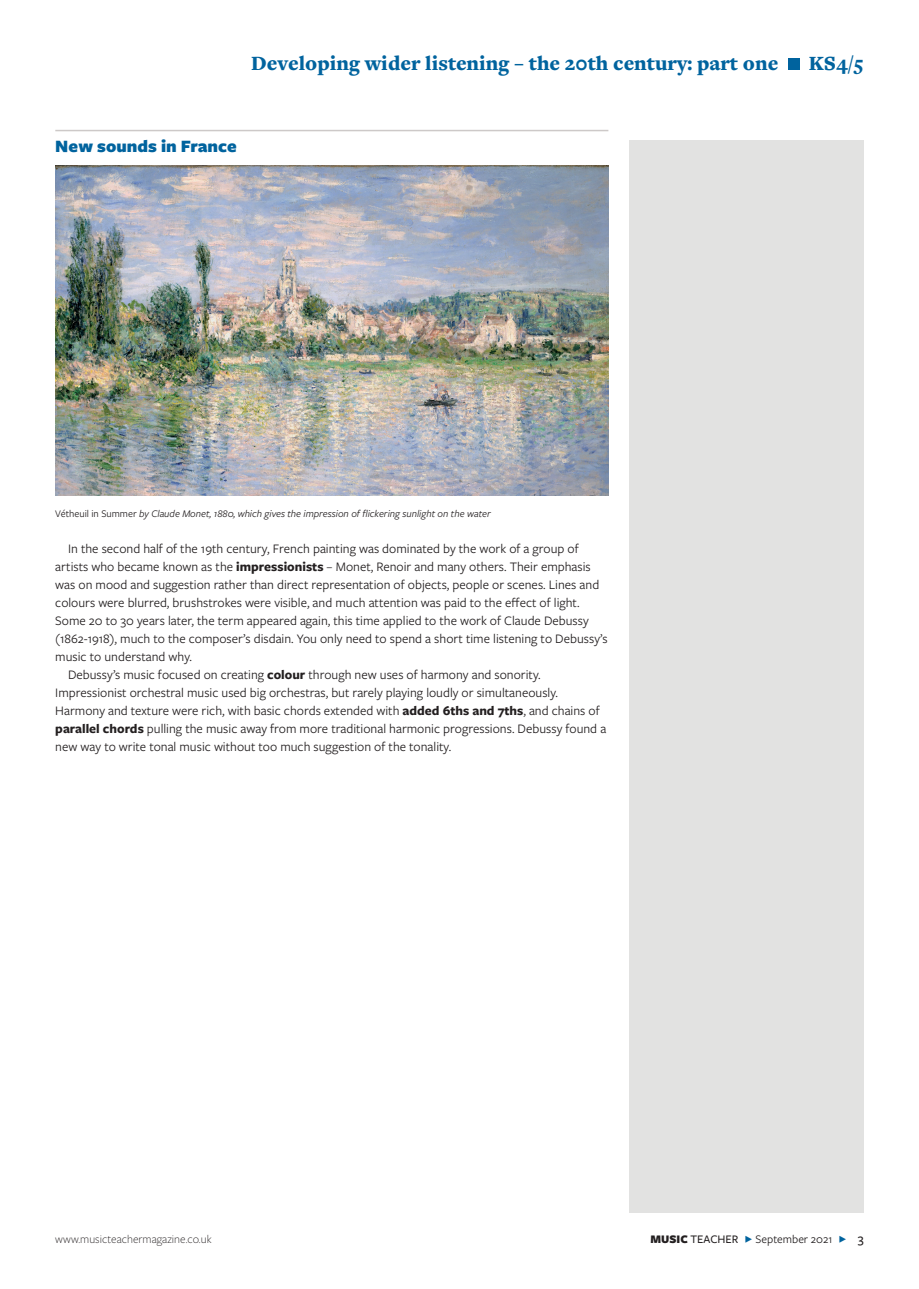
<style>
.page{position:relative;width:919px;height:1289px;background:#fff}
.page>*{position:absolute;margin:0;border:0;box-sizing:border-box;transform-origin:0 0}
.t1{font:900 21px "Freight Text Pro";color:#00639e}
.t2{font:900 18px "Freight Sans Pro";color:#00639e}
.t3{font:13.5px "Freight Sans Pro";color:#231f20}
.t4{font:300 12px "Freight Sans Pro";color:#231f20}
.t5{font:12px "Freight Sans Pro";color:#231f20}
.t6{font:italic 10.5px "Freight Sans Pro";color:#231f20}
.s1{font-style:normal}
.s2{font-weight:700}
.s3{font-weight:900}
.s4{font-weight:500}
.s5{color:#00639e}
.s6{font-weight:500;font-size:13.5px}
</style>
<div class="page">
<div style="left:629px;top:140px;width:234px;height:1072px;background:#e2e2e1"></div>
<div style="left:787px;top:59px;width:12px;height:11px;background:#00639e"></div>
<hr style="left:55px;top:130px;width:553px;height:1px;background:#cdc9c8">
<img style="left:55px;top:166px;width:553px;height:329px">
<h1 class="t1" style="left:251px;top:49px;width:528px">Developing wider listening – the 20th century: part one</h1>
<h1 class="t1" style="left:808px;top:49px;width:56px">KS4/5</h1>
<h2 class="t2" style="left:55px;top:134px;width:183px">New sounds in France</h2>
<p class="t6" style="left:55px;top:506px;width:437px"><span class="s1">Vétheuil in Summer</span> by Claude Monet, 1880, which gives the impression of flickering sunlight on the water</p>
<p class="t3" style="left:68px;top:539px;width:512px">In the second half of the 19th century, French painting was dominated by the work of a group of</p>
<p class="t3" style="left:55px;top:557px;width:537px">artists who became known as the <span class="s2">impressionists</span> – Monet, Renoir and many others. Their emphasis</p>
<p class="t3" style="left:55px;top:575px;width:545px">was on mood and suggestion rather than direct representation of objects, people or scenes. Lines and</p>
<p class="t3" style="left:55px;top:593px;width:525px">colours were blurred, brushstrokes were visible, and much attention was paid to the effect of light.</p>
<p class="t3" style="left:55px;top:611px;width:535px">Some 20 to 30 years later, the term appeared again, this time applied to the work of Claude Debussy</p>
<p class="t3" style="left:55px;top:629px;width:553px">(1862-1918), much to the composer’s disdain. You only need to spend a short time listening to Debussy’s</p>
<p class="t3" style="left:55px;top:647px;width:138px">music to understand why.</p>
<p class="t3" style="left:68px;top:665px;width:474px">Debussy’s music focused on creating <span class="s2">colour</span> through new uses of harmony and sonority.</p>
<p class="t3" style="left:55px;top:683px;width:504px">Impressionist orchestral music used big orchestras, but rarely playing loudly or simultaneously.</p>
<p class="t3" style="left:55px;top:701px;width:546px">Harmony and texture were rich, with basic chords extended with <span class="s2">added 6ths and 7ths</span>, and chains of</p>
<p class="t3" style="left:55px;top:719px;width:552px"><span class="s2">parallel chords</span> pulling the music away from more traditional harmonic progressions. Debussy found a</p>
<p class="t3" style="left:55px;top:737px;width:397px">new way to write tonal music without too much suggestion of the tonality.</p>
<p class="t4" style="left:55px;top:1230px;width:158px">www.musicteachermagazine.co.uk</p>
<p class="t5" style="left:650px;top:1230px;width:215px"><span class="s3">MUSIC</span> <span class="s4">TEACHER</span> <span class="s5">F</span> September 2021 <span class="s5">F</span> <span class="s6">3</span></p>
</div>
